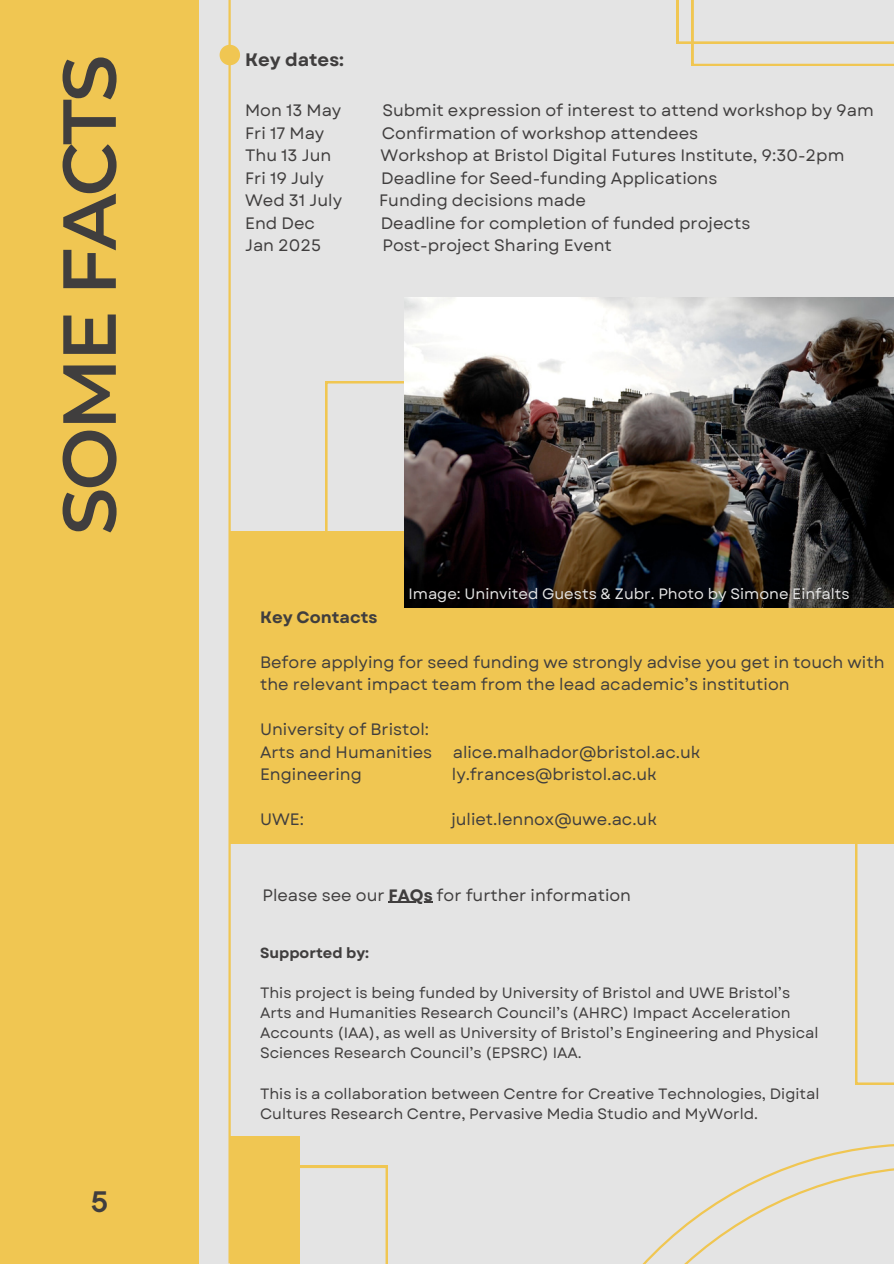
<style>
.page{position:relative;width:894px;height:1264px;background:#fff}
.page>*{position:absolute;margin:0;border:0;box-sizing:border-box;transform-origin:0 0}
.t1{font:600 75px "Montserrat";letter-spacing:-.035em;color:#403e3e}
.t2{font:700 30px "HK Grotesk";color:#403e3e}
.t3{font:700 18px "Garet";color:#403e3e}
.t4{font:16.5px/22.5px "Garet";color:#403e3e}
.t5{font:700 16.5px "Garet";color:#403e3e}
.t6{font:15px/20.2px "Garet";color:#403e3e}
.t7{font:15px "Garet";color:#e4e4e4}
.t8{font:700 14.7px "Garet";color:#403e3e}
.s1{font-weight:700}
</style>
<div class="page">
<div style="left:0;top:0;width:893px;height:1263px;background:#e4e4e4"></div>
<div style="left:0;top:0;width:199px;height:1263px;background:#f0c652"></div>
<hr style="left:228px;top:0;width:3px;height:1263px;background:#f0c652">
<svg style="left:326px;top:381px;width:79px;height:150px"></svg>
<svg style="left:855px;top:843px;width:38px;height:241px"></svg>
<svg style="left:231px;top:1136px;width:156px;height:127px"></svg>
<svg style="left:219px;top:44px;width:21px;height:22px"></svg>
<svg style="left:643px;top:1144px;width:250px;height:119px"></svg>
<div style="left:231px;top:531px;width:662px;height:312px;background:#f0c652"></div>
<img style="left:405px;top:298px;width:488px;height:309px">
<hr style="left:388px;top:901px;width:44px;height:1px;background:#403e3e">
<svg style="left:676px;top:0;width:217px;height:66px"></svg>
<h1 class="t1" style="left:43px;top:535px;width:481px;rotate:-90deg">SOME FACTS</h1>
<p class="t3" style="left:245px;top:47px;width:100px">Key dates:</p>
<p class="t4" style="left:245px;top:99px;width:98px">Mon 13 May</p>
<p class="t4" style="left:382px;top:99px;width:492px">Submit expression of interest to attend workshop by 9am</p>
<p class="t4" style="left:245px;top:122px;width:81px">Fri 17 May</p>
<p class="t4" style="left:381px;top:122px;width:318px">Confirmation of workshop attendees</p>
<p class="t4" style="left:245px;top:144px;width:88px">Thu 13 Jun</p>
<p class="t4" style="left:380px;top:144px;width:465px">Workshop at Bristol Digital Futures Institute, 9:30-2pm</p>
<p class="t4" style="left:245px;top:167px;width:80px">Fri 19 July</p>
<p class="t4" style="left:381px;top:167px;width:338px">Deadline for Seed-funding Applications</p>
<p class="t4" style="left:245px;top:189px;width:98px">Wed 31 July</p>
<p class="t4" style="left:379px;top:189px;width:208px">Funding decisions made</p>
<p class="t4" style="left:245px;top:212px;width:71px">End Dec</p>
<p class="t4" style="left:380px;top:212px;width:371px">Deadline for completion of funded projects</p>
<p class="t4" style="left:245px;top:234px;width:77px">Jan 2025</p>
<p class="t4" style="left:382px;top:234px;width:231px">Post-project Sharing Event</p>
<p class="t7" style="left:408px;top:582px;width:443px">Image: Uninvited Guests &amp; Zubr. Photo by Simone Einfalts</p>
<p class="t5" style="left:260px;top:605px;width:119px">Key Contacts</p>
<p class="t4" style="left:260px;top:651px;width:625px">Before applying for seed funding we strongly advise you get in touch with the relevant impact team from the lead academic’s institution</p>
<p class="t4" style="left:260px;top:718px;width:442px">University of Bristol:<br>Arts and Humanities alice.malhador@bristol.ac.uk<br>Engineering</p>
<p class="t4" style="left:452px;top:763px;width:206px">ly.frances@bristol.ac.uk</p>
<p class="t4" style="left:260px;top:808px;width:45px">UWE:</p>
<p class="t4" style="left:451px;top:808px;width:207px">juliet.lennox@uwe.ac.uk</p>
<p class="t4" style="left:262px;top:883px;width:370px">Please see our <span class="s1">FAQs</span> for further information</p>
<h2 class="t2" style="left:91px;top:1184px;width:19px">5</h2>
<p class="t8" style="left:260px;top:942px;width:111px">Supported by:</p>
<p class="t6" style="left:260px;top:982px;width:560px">This project is being funded by University of Bristol and UWE Bristol’s Arts and Humanities Research Council’s (AHRC) Impact Acceleration Accounts (IAA), as well as University of Bristol’s Engineering and Physical Sciences Research Council’s (EPSRC) IAA.</p>
<p class="t6" style="left:260px;top:1083px;width:561px">This is a collaboration between Centre for Creative Technologies, Digital<br>Cultures Research Centre, Pervasive Media Studio and MyWorld.</p>
</div>
